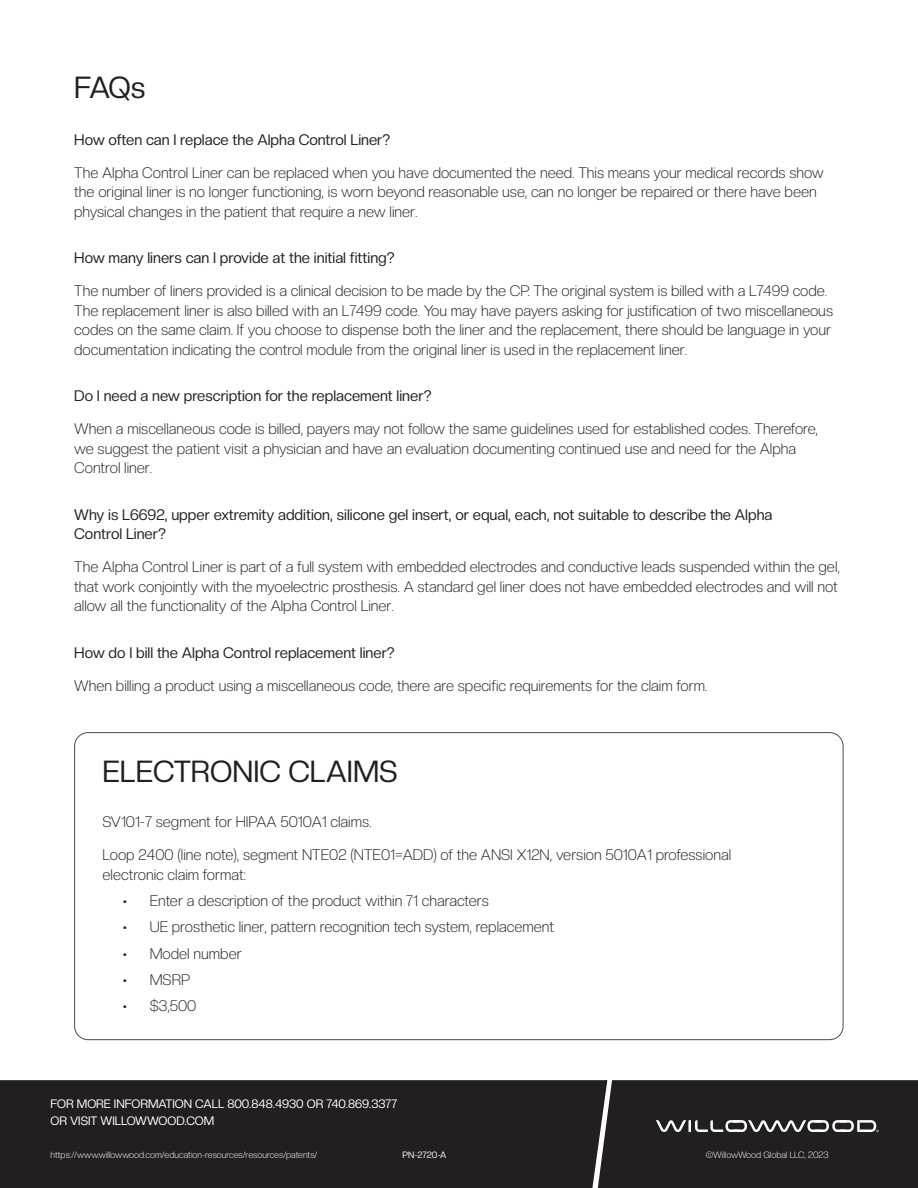
<style>
.page{position:relative;width:918px;height:1188px;background:#fff}
.page>*{position:absolute;margin:0;border:0;box-sizing:border-box;transform-origin:0 0}
.t1{font:30px "Creato Display";color:#231f20}
.t2{font:300 15px/19.5px "Creato Display";color:#231f20}
.t3{font:15px/19.5px "Creato Display";color:#231f20}
.t4{font:12px/16.5px "Creato Display";color:#fff}
.t5{font:300 9px "Creato Display";color:#fff}
.t6{font:9px "Creato Display";color:#fff}
</style>
<div class="page">
<div style="left:0;top:1080px;width:584px;height:108px;background:#231f20"></div>
<div style="left:584px;top:1080px;width:334px;height:108px;background:#231f20"></div>
<p class="t1" style="left:74px;top:70px;width:73px">FAQs</p>
<p class="t3" style="left:74px;top:130px;width:318px">How often can I replace the Alpha Control Liner?</p>
<p class="t2" style="left:74px;top:163px;width:751px">The Alpha Control Liner can be replaced when you have documented the need. This means your medical records show the original liner is no longer functioning, is worn beyond reasonable use, can no longer be repaired or there have been physical changes in the patient that require a new liner.</p>
<p class="t3" style="left:74px;top:248px;width:322px">How many liners can I provide at the initial fitting?</p>
<p class="t2" style="left:74px;top:281px;width:760px">The number of liners provided is a clinical decision to be made by the CP. The original system is billed with a L7499 code.<br>The replacement liner is also billed with an L7499 code. You may have payers asking for justification of two miscellaneous codes on the same claim. If you choose to dispense both the liner and the replacement, there should be language in your documentation indicating the control module from the original liner is used in the replacement liner.</p>
<p class="t3" style="left:74px;top:386px;width:359px">Do I need a new prescription for the replacement liner?</p>
<p class="t2" style="left:74px;top:419px;width:745px">When a miscellaneous code is billed, payers may not follow the same guidelines used for established codes. Therefore, we suggest the patient visit a physician and have an evaluation documenting continued use and need for the Alpha<br>Control liner.</p>
<p class="t3" style="left:74px;top:505px;width:700px">Why is L6692, upper extremity addition, silicone gel insert, or equal, each, not suitable to describe the Alpha<br>Control Liner?</p>
<p class="t2" style="left:74px;top:557px;width:767px">The Alpha Control Liner is part of a full system with embedded electrodes and conductive leads suspended within the gel, that work conjointly with the myoelectric prosthesis. A standard gel liner does not have embedded electrodes and will not allow all the functionality of the Alpha Control Liner.</p>
<p class="t3" style="left:74px;top:643px;width:322px">How do I bill the Alpha Control replacement liner?</p>
<p class="t2" style="left:74px;top:676px;width:635px">When billing a product using a miscellaneous code, there are specific requirements for the claim form.</p>
<p class="t1" style="left:102px;top:753px;width:297px">ELECTRONIC CLAIMS</p>
<p class="t2" style="left:102px;top:812px;width:271px">SV101-7 segment for HIPAA 5010A1 claims.</p>
<p class="t2" style="left:102px;top:845px;width:630px">Loop 2400 (line note), segment NTE02 (NTE01=ADD) of the ANSI X12N, version 5010A1 professional electronic claim format:</p>
<p class="t2" style="left:123px;top:891px;width:368px">• Enter a description of the product within 71 characters</p>
<p class="t2" style="left:123px;top:917px;width:433px">• UE prosthetic liner, pattern recognition tech system, replacement</p>
<p class="t2" style="left:123px;top:943px;width:120px">• Model number</p>
<p class="t2" style="left:123px;top:970px;width:69px">• MSRP</p>
<p class="t2" style="left:123px;top:996px;width:75px">• $3,500</p>
<p class="t4" style="left:50px;top:1096px;width:348px">FOR MORE INFORMATION CALL 800.848.4930 OR 740.869.3377<br>OR VISIT WILLOWWOOD.COM</p>
<p class="t5" style="left:50px;top:1149px;width:268px">https://www.willowwood.com/education-resources/resources/patents/</p>
<p class="t6" style="left:402px;top:1149px;width:46px">PN-2720-A</p>
<p class="t5" style="left:706px;top:1150px;width:124px">©WillowWood Global LLC, 2023</p>
</div>
